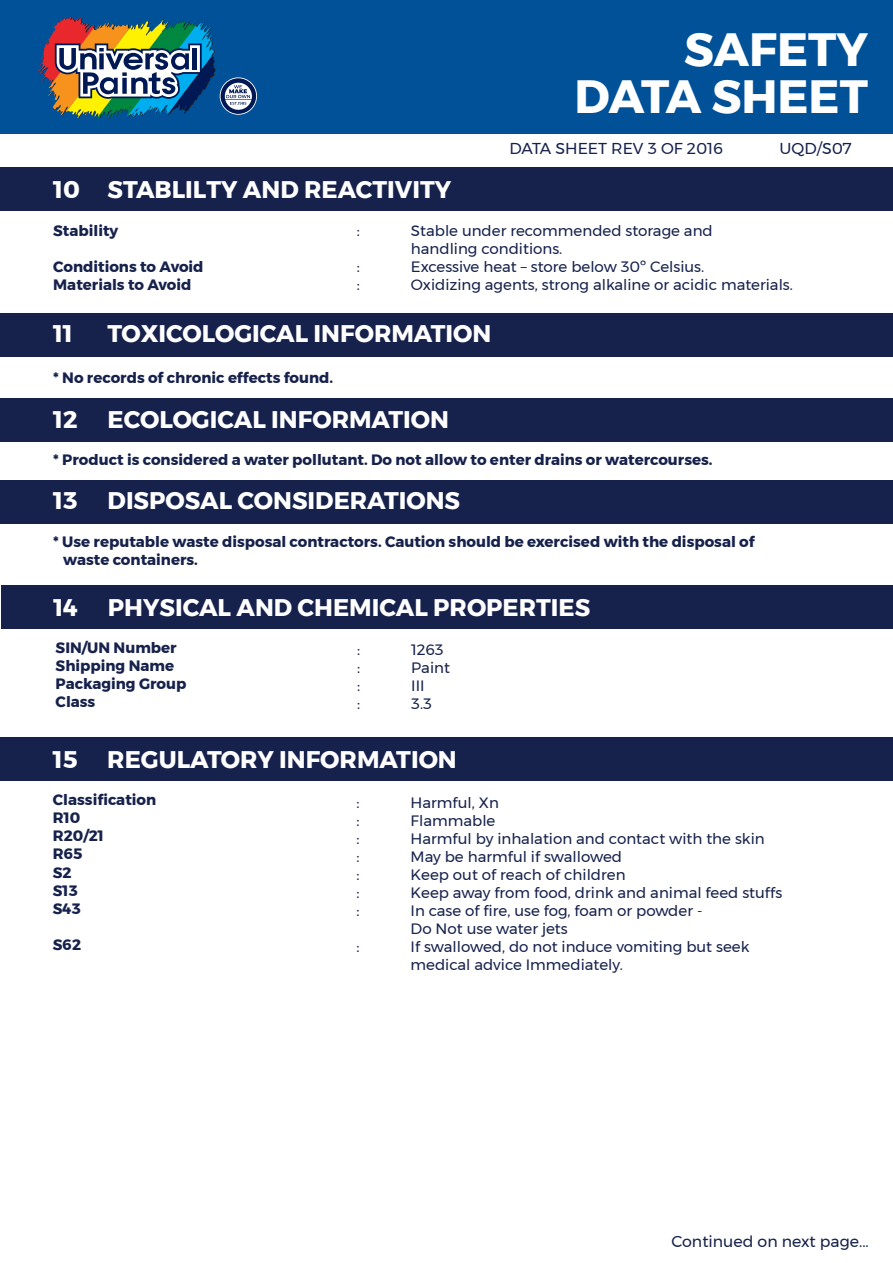
<style>
.page{position:relative;width:893px;height:1263px;background:#fff}
.page>*{position:absolute;margin:0;border:0;box-sizing:border-box;transform-origin:0 0}
.t1{font:700 46.5px/47px "Montserrat";color:#fff;text-align:right}
.t2{font:700 24px "Montserrat";color:#fff}
.t3{font:15.75px "Montserrat";color:#17224c}
.t4{font:15px/18px "Montserrat";color:#17224c}
.t5{font:700 15px/18px "Montserrat";color:#17224c}
</style>
<div class="page">
<div style="left:0;top:0;width:893px;height:134px;background:#015198"></div>
<svg style="left:38px;top:17px;width:219px;height:102px"></svg>
<div style="left:0;top:167px;width:893px;height:44px;background:#17224c"></div>
<div style="left:1px;top:585px;width:892px;height:44px;background:#17224c"></div>
<div style="left:0;top:313px;width:893px;height:43px;background:#17224c"></div>
<div style="left:0;top:398px;width:893px;height:43px;background:#17224c"></div>
<div style="left:0;top:480px;width:893px;height:43px;background:#17224c"></div>
<div style="left:0;top:737px;width:893px;height:44px;background:#17224c"></div>
<h1 class="t1" style="left:574px;top:26px;width:295px">SAFETY<br>DATA SHEET</h1>
<p class="t3" style="left:509px;top:136px;width:215px">DATA SHEET REV 3 OF 2016</p>
<p class="t3" style="left:779px;top:136px;width:74px">UQD/S07</p>
<h2 class="t2" style="left:54px;top:170px;width:399px">10 STABLILTY AND REACTIVITY</h2>
<p class="t5" style="left:53px;top:222px;width:67px">Stability</p>
<p class="t5" style="left:53px;top:258px;width:152px">Conditions to Avoid<br>Materials to Avoid</p>
<p class="t4" style="left:357px;top:222px;width:5px">:</p>
<p class="t4" style="left:411px;top:222px;width:303px">Stable under recommended storage and handling conditions.</p>
<p class="t4" style="left:357px;top:258px;width:5px">:</p>
<p class="t4" style="left:411px;top:258px;width:295px">Excessive heat – store below 30º Celsius.</p>
<p class="t4" style="left:357px;top:276px;width:5px">:</p>
<p class="t4" style="left:411px;top:276px;width:383px">Oxidizing agents, strong alkaline or acidic materials.</p>
<h2 class="t2" style="left:54px;top:314px;width:21px">11</h2>
<h2 class="t2" style="left:108px;top:314px;width:385px">TOXICOLOGICAL INFORMATION</h2>
<p class="t5" style="left:53px;top:368px;width:281px">* No records of chronic effects found.</p>
<h2 class="t2" style="left:54px;top:401px;width:397px">12 ECOLOGICAL INFORMATION</h2>
<p class="t5" style="left:53px;top:451px;width:661px">* Product is considered a water pollutant. Do not allow to enter drains or watercourses.</p>
<h2 class="t2" style="left:54px;top:481px;width:408px">13 DISPOSAL CONSIDERATIONS</h2>
<p class="t5" style="left:63px;top:532px;width:693px;text-indent:-10px">* Use reputable waste disposal contractors. Caution should be exercised with the disposal of waste containers.</p>
<h2 class="t2" style="left:54px;top:588px;width:538px">14 PHYSICAL AND CHEMICAL PROPERTIES</h2>
<p class="t5" style="left:56px;top:638px;width:132px">SIN/UN Number<br>Shipping Name<br>Packaging Group<br>Class</p>
<p class="t4" style="left:357px;top:641px;width:5px">:</p>
<p class="t4" style="left:411px;top:641px;width:34px">1263</p>
<p class="t4" style="left:357px;top:659px;width:5px">:</p>
<p class="t4" style="left:411px;top:659px;width:40px">Paint</p>
<p class="t4" style="left:357px;top:677px;width:5px">:</p>
<p class="t4" style="left:411px;top:677px;width:15px">III</p>
<p class="t4" style="left:357px;top:695px;width:5px">:</p>
<p class="t4" style="left:411px;top:695px;width:22px">3.3</p>
<h2 class="t2" style="left:53px;top:740px;width:405px">15 REGULATORY INFORMATION</h2>
<p class="t5" style="left:53px;top:791px;width:105px">Classification<br>R10<br>R20/21<br>R65<br>S2<br>S13<br>S43</p>
<p class="t5" style="left:53px;top:935px;width:30px">S62</p>
<p class="t4" style="left:357px;top:793px;width:5px">:</p>
<p class="t4" style="left:411px;top:793px;width:90px">Harmful, Xn</p>
<p class="t4" style="left:357px;top:811px;width:5px">:</p>
<p class="t4" style="left:411px;top:811px;width:86px">Flammable</p>
<p class="t4" style="left:357px;top:829px;width:5px">:</p>
<p class="t4" style="left:411px;top:829px;width:355px">Harmful by inhalation and contact with the skin</p>
<p class="t4" style="left:357px;top:847px;width:5px">:</p>
<p class="t4" style="left:411px;top:847px;width:213px">May be harmful if swallowed</p>
<p class="t4" style="left:357px;top:865px;width:5px">:</p>
<p class="t4" style="left:411px;top:865px;width:216px">Keep out of reach of children</p>
<p class="t4" style="left:357px;top:883px;width:5px">:</p>
<p class="t4" style="left:411px;top:883px;width:373px">Keep away from food, drink and animal feed stuffs</p>
<p class="t4" style="left:357px;top:901px;width:5px">:</p>
<p class="t4" style="left:411px;top:901px;width:293px">In case of fire, use fog, foam or powder -<br>Do Not use water jets</p>
<p class="t4" style="left:357px;top:937px;width:5px">:</p>
<p class="t4" style="left:411px;top:937px;width:340px">If swallowed, do not induce vomiting but seek medical advice Immediately.</p>
<p class="t3" style="left:671px;top:1229px;width:199px">Continued on next page...</p>
</div>
